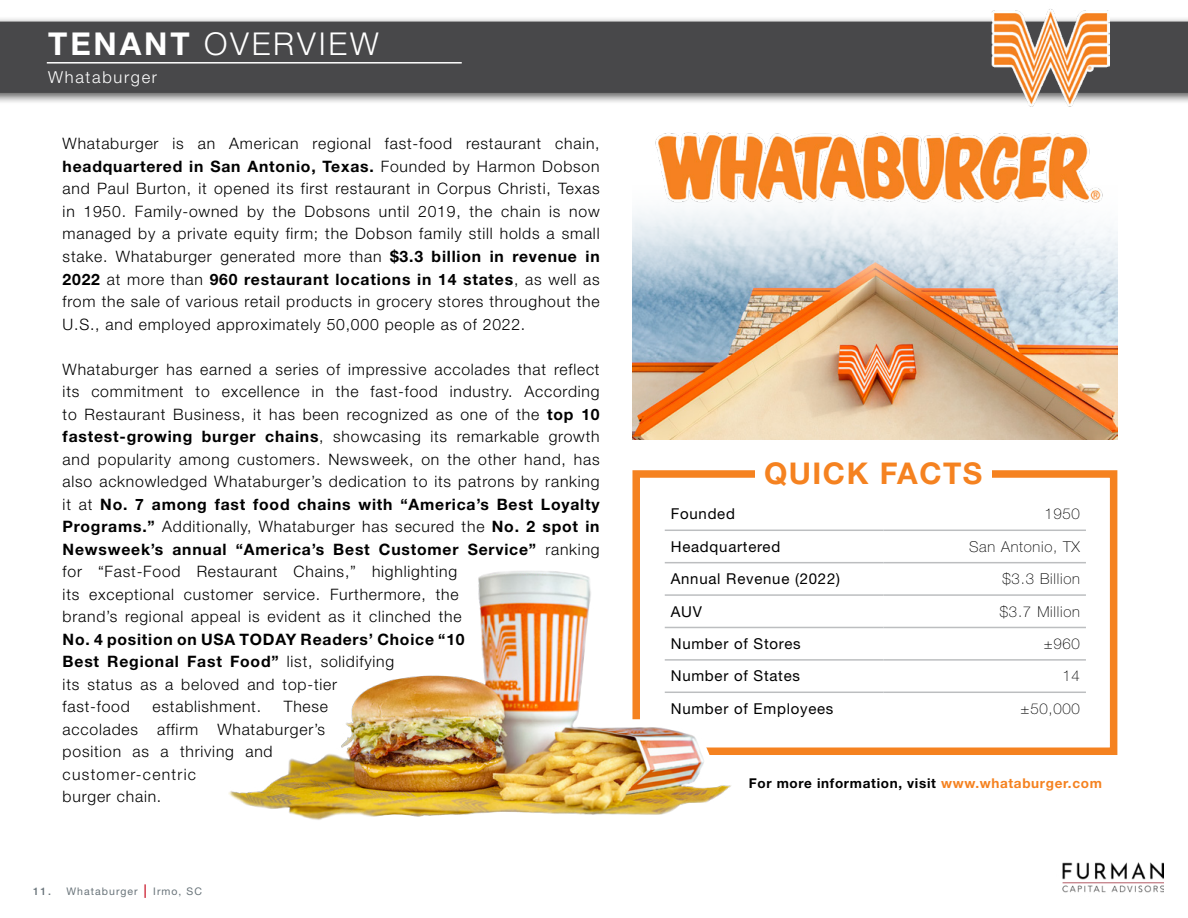
<style>
.page{position:relative;width:1188px;height:918px;background:#fff}
.page>*{position:absolute;margin:0;border:0;box-sizing:border-box;transform-origin:0 0}
.t1{font:300 31.5px "Helvetica Neue LT Std";letter-spacing:.09em;color:#fff}
.t2{font:700 30px "Helvetica Neue LT Std";letter-spacing:.05em;color:#f58220}
.t3{font:300 16.5px "Helvetica Neue LT Std";letter-spacing:.1em;color:#fff}
.t4{font:300 15.75px/22.5px "Helvetica Neue LT Std";letter-spacing:.05em;color:#000}
.t5{font:700 15.75px/22.5px "Helvetica Neue LT Std";letter-spacing:.05em;color:#000}
.t6{font:15px "Helvetica Neue LT Std";letter-spacing:.05em;color:#000}
.t7{font:100 15px "Helvetica Neue LT Std";letter-spacing:.05em;color:#000}
.t8{font:700 13.5px "Helvetica Neue LT Std";letter-spacing:.05em;color:#000}
.t9{font:10.5px "Helvetica Neue LT Std";letter-spacing:.1em;color:#69747a}
.s1{font-weight:700}
.s2{font-weight:300}
.s3{font-weight:500}
.s4{font-weight:700;font-size:13.5px;color:#cf2f40}
.s5{color:#f58220}
</style>
<div class="page">
<img style="left:1062px;top:862px;width:101px;height:31px">
<div style="left:0;top:16px;width:1188px;height:89px;background:#000;opacity:.65"></div>
<div style="left:0;top:22px;width:1188px;height:71px;background:#48484a"></div>
<hr style="left:47px;top:62px;width:415px;height:2px;background:#fff">
<img style="left:991px;top:9px;width:119px;height:98px">
<div style="left:632px;top:470px;width:485px;height:285px;border:8px solid #f58220"></div>
<div style="left:755px;top:463px;width:236px;height:23px;background:#fff"></div>
<img style="left:229px;top:481px;width:565px;height:339px">
<img style="left:632px;top:301px;width:485px;height:139px">
<hr style="left:665px;top:530px;width:218px;height:1px;background:#bcbec0">
<hr style="left:883px;top:530px;width:203px;height:1px;background:#bcbec0">
<hr style="left:665px;top:562px;width:218px;height:1px;background:#bcbec0">
<hr style="left:883px;top:562px;width:203px;height:1px;background:#bcbec0">
<hr style="left:665px;top:594px;width:218px;height:2px;background:#bcbec0">
<hr style="left:883px;top:594px;width:203px;height:2px;background:#bcbec0">
<hr style="left:665px;top:627px;width:218px;height:1px;background:#bcbec0">
<hr style="left:883px;top:627px;width:203px;height:1px;background:#bcbec0">
<hr style="left:665px;top:659px;width:218px;height:2px;background:#bcbec0">
<hr style="left:883px;top:659px;width:203px;height:2px;background:#bcbec0">
<hr style="left:665px;top:692px;width:218px;height:1px;background:#bcbec0">
<hr style="left:883px;top:692px;width:203px;height:1px;background:#bcbec0">
<svg style="left:632px;top:209px;width:486px;height:92px"></svg>
<img style="left:655px;top:132px;width:448px;height:71px">
<h1 class="t1" style="left:48px;top:24px;width:332px"><span class="s1">TENANT</span> OVERVIEW</h1>
<p class="t3" style="left:48px;top:67px;width:110px">Whataburger</p>
<p class="t4" style="left:63px;top:132px;width:539px;text-align:justify">Whataburger is an American regional fast-food restaurant chain, <span class="s1">headquartered in San Antonio, Texas.</span> Founded by Harmon Dobson and Paul Burton, it opened its first restaurant in Corpus Christi, Texas in 1950. Family-owned by the Dobsons until 2019, the chain is now managed by a private equity firm; the Dobson family still holds a small stake. Whataburger generated more than <span class="s1">$3.3 billion in revenue in 2022</span> at more than <span class="s1">960 restaurant locations in 14 states</span>, as well as from the sale of various retail products in grocery stores throughout the U.S., and employed approximately 50,000 people as of 2022.</p>
<p class="t4" style="left:63px;top:357px;width:539px">Whataburger has earned a series of impressive accolades that reflect its commitment to excellence in the fast-food industry. According to Restaurant Business, it has been recognized as one of the <span class="s1">top 10 fastest-growing burger chains</span>, showcasing its remarkable growth and popularity among customers. Newsweek, on the other hand, has also acknowledged Whataburger’s dedication to its patrons by ranking it at <span class="s1">No. 7 among fast food chains with “America’s Best Loyalty Programs.”</span> Additionally, Whataburger has secured the <span class="s1">No. 2 spot in Newsweek’s annual “America’s Best Customer Service”</span> ranking for “Fast-Food Restaurant Chains,” highlighting<br>its exceptional customer service. Furthermore, the<br>brand’s regional appeal is evident as it clinched the</p>
<p class="t5" style="left:63px;top:627px;width:404px">No. 4 position on USA TODAY Readers’ Choice “10<br>Best Regional Fast Food” <span class="s2">list, solidifying<br>its status as a beloved and top-tier<br>fast-food</span></p>
<p class="t4" style="left:63px;top:695px;width:267px;text-indent:221px">These accolades affirm Whataburger’s position as a thriving and customer-centric<br>burger chain.</p>
<p class="t4" style="left:153px;top:695px;width:110px">establishment.</p>
<p class="t9" style="left:33px;top:885px;width:170px"><span class="s3">11.</span> Whataburger <span class="s4">|</span> Irmo, SC</p>
<h2 class="t2" style="left:764px;top:455px;width:220px">QUICK FACTS</h2>
<p class="t6" style="left:671px;top:505px;width:66px">Founded</p>
<p class="t7" style="left:1044px;top:506px;width:37px">1950</p>
<p class="t6" style="left:671px;top:538px;width:111px">Headquartered</p>
<p class="t7" style="left:969px;top:538px;width:112px">San Antonio, TX</p>
<p class="t6" style="left:671px;top:570px;width:171px">Annual Revenue (2022)</p>
<p class="t7" style="left:1003px;top:570px;width:79px">$3.3 Billion</p>
<p class="t6" style="left:671px;top:602px;width:33px">AUV</p>
<p class="t7" style="left:1000px;top:603px;width:82px">$3.7 Million</p>
<p class="t6" style="left:671px;top:635px;width:131px">Number of Stores</p>
<p class="t7" style="left:1044px;top:635px;width:38px">±960</p>
<p class="t6" style="left:671px;top:667px;width:131px">Number of States</p>
<p class="t7" style="left:1063px;top:668px;width:19px">14</p>
<p class="t6" style="left:671px;top:700px;width:164px">Number of Employees</p>
<p class="t7" style="left:1021px;top:700px;width:61px">±50,000</p>
<p class="t8" style="left:749px;top:774px;width:355px">For more information, visit <span class="s5">www.whataburger.com</span></p>
</div>
